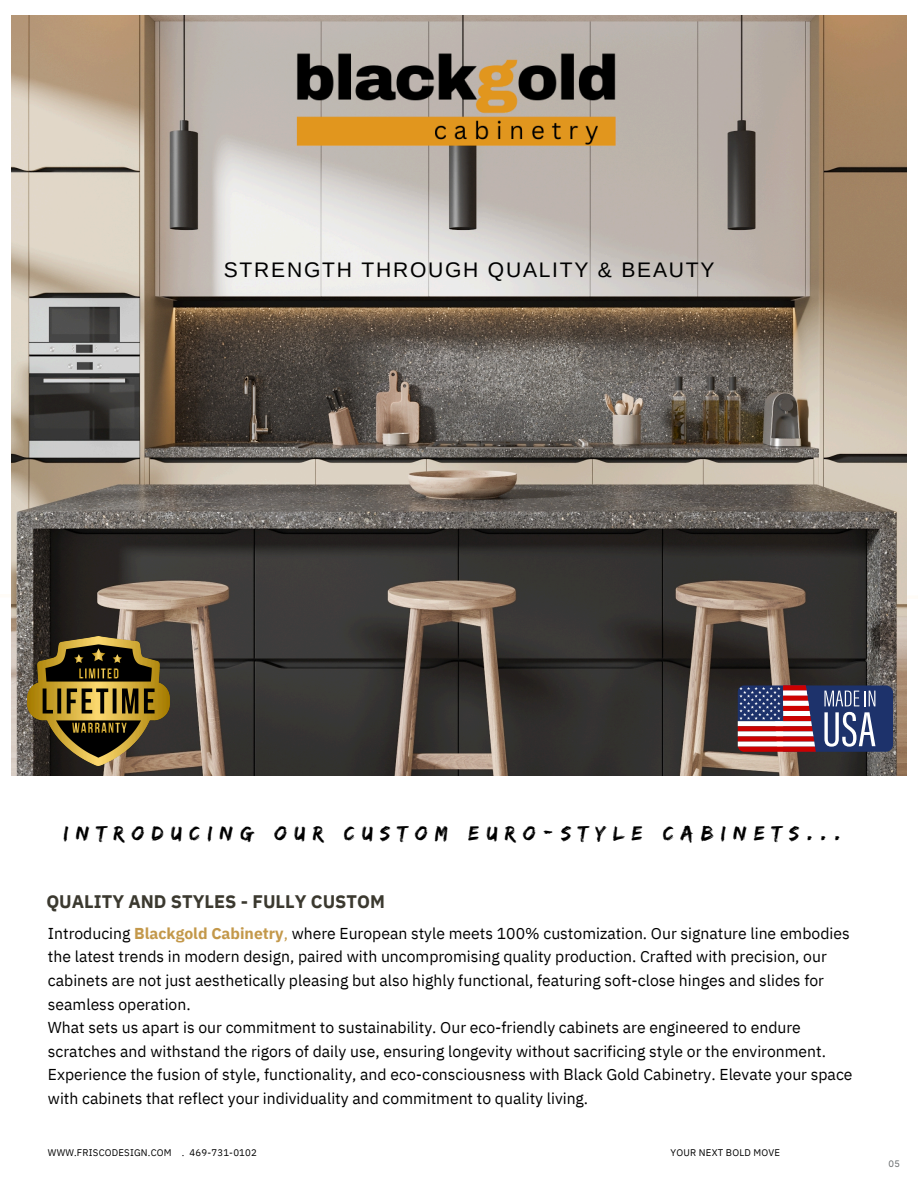
<style>
.page{position:relative;width:918px;height:1188px;background:#fff}
.page>*{position:absolute;margin:0;border:0;box-sizing:border-box;transform-origin:0 0}
.t1{font:21px "Edo";letter-spacing:.36em;color:#000}
.t2{font:21px "Arimo";letter-spacing:.085em;color:#000}
.t3{font:700 18.15px "IBM Plex Sans";color:#3b392f}
.t4{font:15.75px/23.7px "IBM Plex Sans";color:#000}
.t5{font:9.6px "IBM Plex Sans";letter-spacing:.02em;color:#000}
.t6{font:9px "Inter";color:#616567}
.s1{font-weight:700;color:#c3984a}
.s2{color:#c3984a}
</style>
<div class="page">
<img style="left:12px;top:15px;width:894px;height:761px">
<svg style="left:738px;top:685px;width:155px;height:67px"></svg>
<img style="left:283px;top:15px;width:352px;height:157px">
<img style="left:28px;top:636px;width:141px;height:130px">
<p class="t2" style="left:224px;top:258px;width:492px">STRENGTH THROUGH QUALITY &amp; BEAUTY</p>
<p class="t1" style="left:64px;top:821px;width:779px">INTRODUCING OUR CUSTOM EURO-STYLE CABINETS...</p>
<h2 class="t3" style="left:46px;top:889px;width:340px">QUALITY AND STYLES - FULLY CUSTOM</h2>
<h3 class="t4" style="left:48px;top:921px;width:806px">Introducing <span class="s1">Blackgold Cabinetry</span><span class="s2">,</span> where European style meets 100% customization. Our signature line embodies the latest trends in modern design, paired with uncompromising quality production. Crafted with precision, our cabinets are not just aesthetically pleasing but also highly functional, featuring soft-close hinges and slides for seamless operation.<br>What sets us apart is our commitment to sustainability. Our eco-friendly cabinets are engineered to endure scratches and withstand the rigors of daily use, ensuring longevity without sacrificing style or the environment.<br>Experience the fusion of style, functionality, and eco-consciousness with Black Gold Cabinetry. Elevate your space with cabinets that reflect your individuality and commitment to quality living.</h3>
<h4 class="t5" style="left:48px;top:1146px;width:211px">WWW.FRISCODESIGN.COM . 469-731-0102</h4>
<h4 class="t5" style="left:671px;top:1146px;width:111px">YOUR NEXT BOLD MOVE</h4>
<p class="t6" style="left:889px;top:1158px;width:13px">05</p>
</div>
